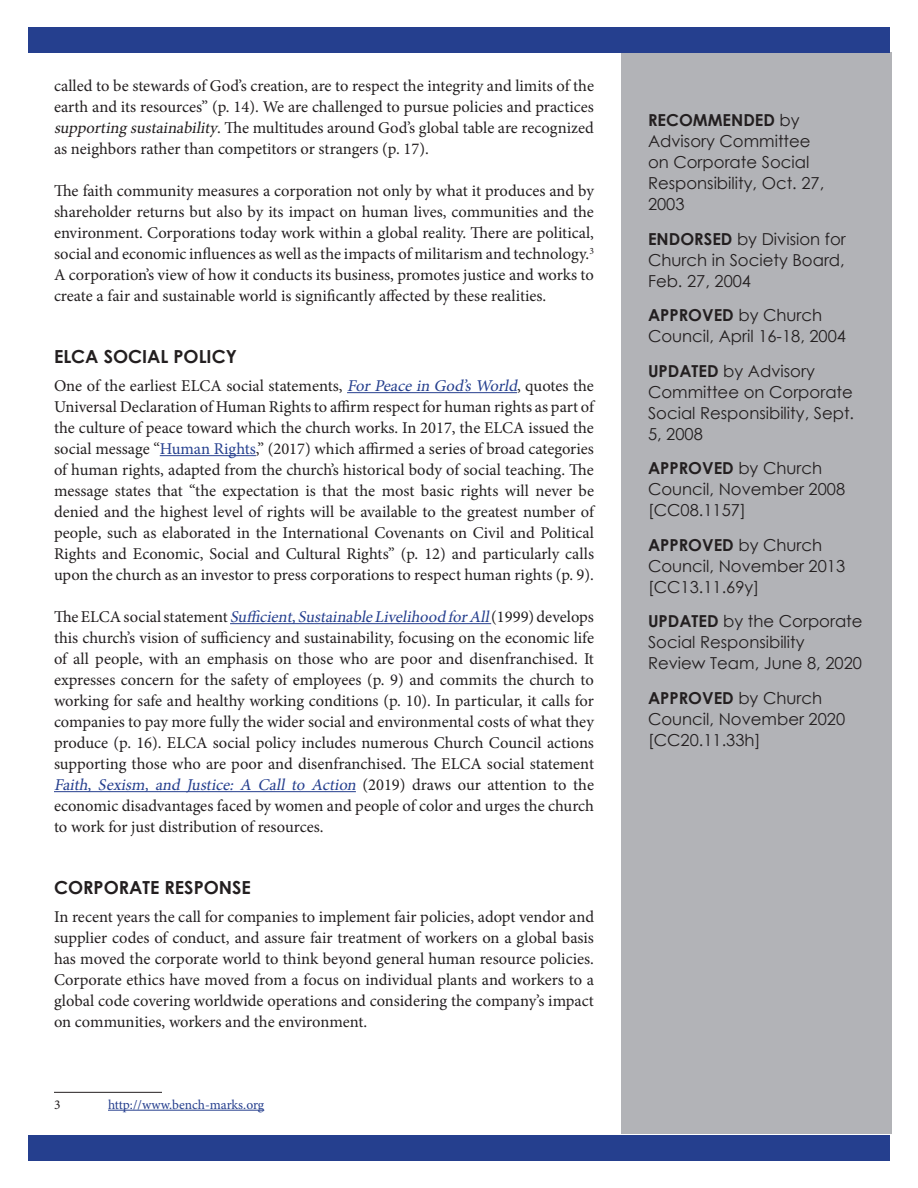
<style>
.page{position:relative;width:918px;height:1188px;background:#fff}
.page>*{position:absolute;margin:0;border:0;box-sizing:border-box;transform-origin:0 0}
.Headings{font:700 18px "Century Gothic";color:#231f20}
.t1{font:16.5px/21px "Minion Pro";letter-spacing:-.005em;color:#231f20;text-align:justify}
.Sidebar_text{font:16.5px/21px "Century Gothic";color:#231f20}
.t2{font:13.5px "Minion Pro";letter-spacing:-.005em;color:#253f8e}
.t3{font:13.5px "Minion Pro";color:#231f20}
.s1{font-style:italic}
.s2{font-style:italic;color:#253f8e}
.s3{color:#253f8e}
.s4{font-weight:700}
</style>
<div class="page">
<div style="left:621px;top:52px;width:270px;height:1082px;background:#b2b3b7"></div>
<div style="left:28px;top:27px;width:862px;height:25px;background:#253f8e"></div>
<div style="left:28px;top:1136px;width:862px;height:25px;background:#253f8e"></div>
<hr style="left:347px;top:392px;width:170px;height:1px;background:#253f8e">
<hr style="left:160px;top:455px;width:96px;height:1px;background:#253f8e">
<hr style="left:230px;top:623px;width:261px;height:1px;background:#253f8e">
<hr style="left:54px;top:791px;width:302px;height:1px;background:#253f8e">
<hr style="left:54px;top:1092px;width:108px;height:1px;background:#231f20">
<hr style="left:108px;top:1110px;width:156px;height:1px;background:#253f8e">
<p class="t1" style="left:54px;top:75px;width:542px">called to be stewards of God’s creation, are to respect the integrity and limits of the earth and its resources” (p. 14). We are challenged to pursue policies and practices <span class="s1">supporting sustainability</span>. The multitudes around God’s global table are recognized as neighbors rather than competitors or strangers (p. 17).</p>
<p class="t1" style="left:54px;top:180px;width:542px">The faith community measures a corporation not only by what it produces and by shareholder returns but also by its impact on human lives, communities and the environment. Corporations today work within a global reality. There are political, social and economic influences as well as the impacts of militarism and technology.<sup>3<br></sup>A corporation’s view of how it conducts its business, promotes justice and works to create a fair and sustainable world is significantly affected by these realities.</p>
<p class="Headings" style="left:54px;top:343px;width:184px">ELCA SOCIAL POLICY</p>
<p class="t1" style="left:54px;top:375px;width:542px">One of the earliest ELCA social statements, <span class="s2">ForPeacein God’sWorld</span>, quotes the Universal Declaration of Human Rights to affirm respect for human rights as part of the culture of peace toward which the church works. In 2017, the ELCA issued the social message “<span class="s3">Human Rights</span>,” (2017) which affirmed a series of broad categories of human rights, adapted from the church’s historical body of social teaching. The message states that “the expectation is that the most basic rights will never be denied and the highest level of rights will be available to the greatest number of people, such as elaborated in the International Covenants on Civil and Political Rights and Economic, Social and Cultural Rights” (p. 12) and particularly calls upon the church as an investor to press corporations to respect human rights (p. 9).</p>
<p class="t1" style="left:54px;top:606px;width:542px">The ELCA social statement <span class="s2">Sufficient,SustainableLivelihood forAll</span>(1999) develops this church’s vision of sufficiency and sustainability, focusing on the economic life of all people, with an emphasis on those who are poor and disenfranchised. It expresses concern for the safety of employees (p. 9) and commits the church to working for safe and healthy working conditions (p. 10). In particular, it calls for companies to pay more fully the wider social and environmental costs of what they produce (p. 16). ELCA social policy includes numerous Church Council actions supporting those who are poor and disenfranchised. The ELCA social statement <span class="s2">Faith, Sexism, and Justice: A Call to Action</span> ( 2 0 1 9 ) d r aw s o u r at t e n t i o n t o t h e economic disadvantages faced by women and people of color and urges the church to work for just distribution of resources.</p>
<p class="Headings" style="left:54px;top:874px;width:198px">CORPORATE RESPONSE</p>
<p class="t1" style="left:54px;top:906px;width:542px">In recent years the call for companies to implement fair policies, adopt vendor and supplier codes of conduct, and assure fair treatment of workers on a global basis has moved the corporate world to think beyond general human resource policies.<br>Corporate ethics have moved from a focus on individual plants and workers to a global code covering worldwide operations and considering the company’s impact on communities, workers and the environment.</p>
<p class="t3" style="left:54px;top:1095px;width:8px">3</p>
<p class="t2" style="left:108px;top:1095px;width:158px">http://www.bench-marks.org</p>
<p class="Sidebar_text" style="left:648px;top:109px;width:178px"><span class="s4">RECOMMENDED</span> by<br>Advisory Committee on Corporate Social<br>Responsibility, Oct. 27,<br>2003</p>
<p class="Sidebar_text" style="left:648px;top:228px;width:199px;text-align:justify"><span class="s4">ENDORSED</span> by Division for Church in Society Board, Feb. 27, 2004</p>
<p class="Sidebar_text" style="left:648px;top:304px;width:200px"><span class="s4">APPROVED</span> by Church<br>Council, April 16-18, 2004</p>
<p class="Sidebar_text" style="left:648px;top:360px;width:208px"><span class="s4">UPDATED</span> by Advisory<br>Committee on Corporate<br>Social Responsibility, Sept.<br>5, 2008</p>
<p class="Sidebar_text" style="left:648px;top:457px;width:199px"><span class="s4">APPROVED</span> by Church<br>Council, November 2008 [CC08.1157]</p>
<p class="Sidebar_text" style="left:648px;top:534px;width:199px"><span class="s4">APPROVED</span> by Church<br>Council, November 2013 [CC13.11.69y]</p>
<p class="Sidebar_text" style="left:648px;top:610px;width:216px"><span class="s4">UPDATED</span> by the Corporate<br>Social Responsibility<br>Review Team, June 8, 2020</p>
<p class="Sidebar_text" style="left:648px;top:687px;width:199px"><span class="s4">APPROVED</span> by Church<br>Council, November 2020 [CC20.11.33h]</p>
</div>
